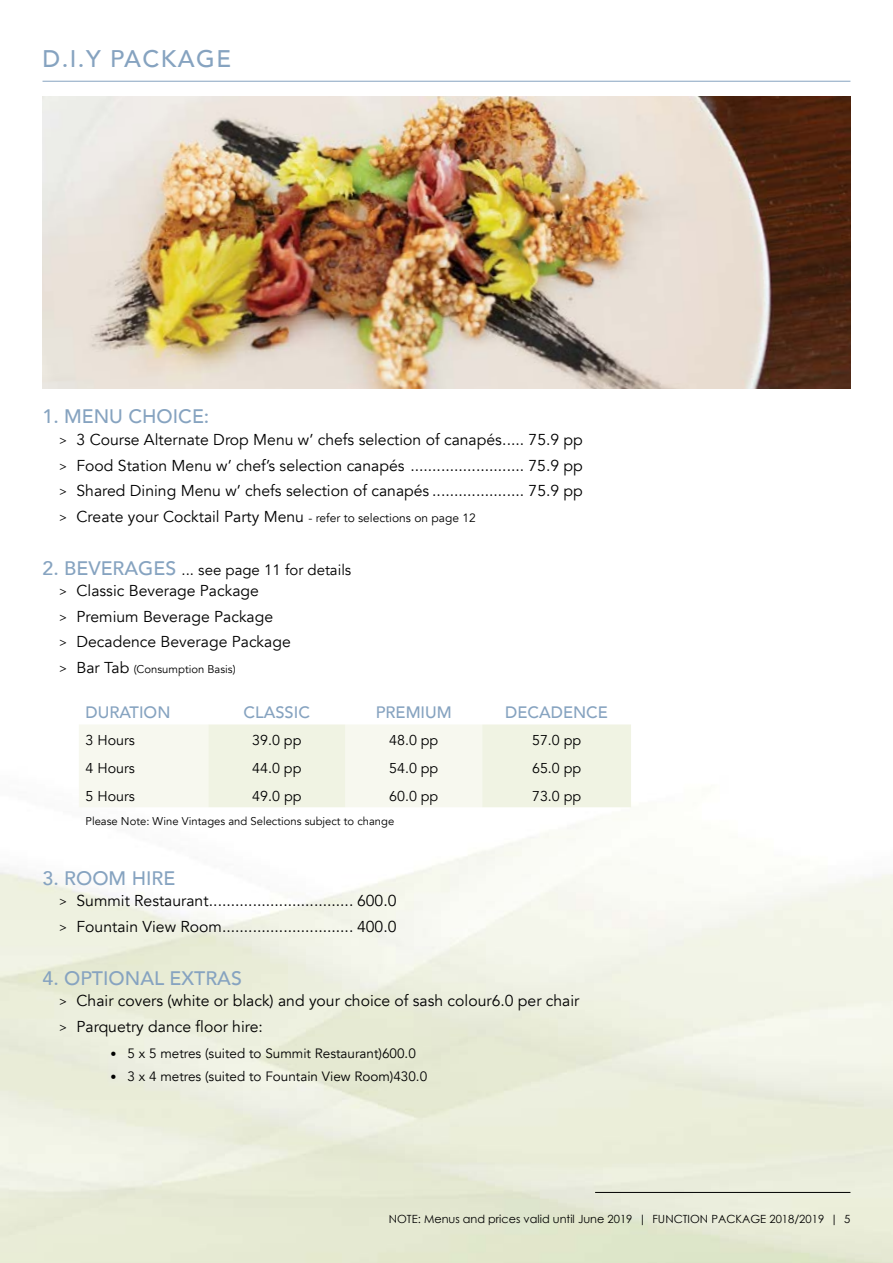
<style>
.page{position:relative;width:893px;height:1263px;background:#fff}
.page>*{position:absolute;margin:0;border:0;box-sizing:border-box;transform-origin:0 0}
.t1{font:500 24px "Avenir";letter-spacing:.06em;color:#86a3c0}
.t2{font:500 19.5px "Avenir";color:#86a3c0}
.t3{font:500 16.5px "Avenir";color:#86a3c0}
.t4{font:15.75px/25.7px "Avenir";color:#000}
.t5{font:15px "Avenir";color:#000}
.t6{font:14.25px "Avenir";color:#000}
.t7{font:13.5px "Avenir";color:#000}
.t8{font:11.25px "Avenir";color:#000}
.t9{font:11.25px "Century Gothic";color:#000}
.s1{font-family:"Century Gothic";font-size:12px}
.s2{font-size:12px}
.s3{font-weight:500;font-size:19.5px;color:#86a3c0}
.s4{font-size:15.75px}
</style>
<div class="page">
<img style="left:0;top:370px;width:893px;height:893px">
<hr style="left:595px;top:1192px;width:255px;height:1px;background:#000">
<hr style="left:43px;top:81px;width:807px;height:1px;background:#86a3c0">
<svg style="left:79px;top:724px;width:552px;height:83px"></svg>
<img style="left:43px;top:97px;width:807px;height:291px">
<h1 class="t1" style="left:43px;top:37px;width:190px">D.I.Y PACKAGE</h1>
<p class="t2" style="left:43px;top:400px;width:168px">1. MENU CHOICE:</p>
<p class="t4" style="left:60px;top:427px;width:525px;text-align:justify"><span class="s1">&gt;</span> 3 Course Alternate Drop Menu w’ chefs selection of canapés..... 75.9 pp <span class="s1">&gt;</span> Food Station Menu w’ chef’s selection canapés .......................... 75.9 pp <span class="s1">&gt;</span> Shared Dining Menu w’ chefs selection of canapés ..................... 75.9 pp <span class="s1">&gt;</span> Create your Cocktail Party Menu <span class="s2">- refer to selections on page 12</span></p>
<p class="t5" style="left:43px;top:561px;width:310px"><span class="s3">2. BEVERAGES</span> ... see page 11 for details</p>
<p class="t4" style="left:60px;top:578px;width:233px"><span class="s1">&gt;</span> Classic Beverage Package<br><span class="s1">&gt;</span> Premium Beverage Package<br><span class="s1">&gt;</span> Decadence Beverage Package</p>
<p class="t8" style="left:60px;top:662px;width:178px"><span class="s1">&gt;</span> <span class="s4">Bar Tab</span> (Consumption Basis)</p>
<p class="t3" style="left:86px;top:698px;width:86px">DURATION</p>
<p class="t3" style="left:244px;top:698px;width:68px">CLASSIC</p>
<p class="t3" style="left:376px;top:698px;width:78px">PREMIUM</p>
<p class="t3" style="left:505px;top:698px;width:104px">DECADENCE</p>
<p class="t6" style="left:86px;top:732px;width:51px">3 Hours</p>
<p class="t6" style="left:252px;top:732px;width:51px">39.0 pp</p>
<p class="t6" style="left:389px;top:732px;width:51px">48.0 pp</p>
<p class="t6" style="left:532px;top:732px;width:51px">57.0 pp</p>
<p class="t6" style="left:86px;top:760px;width:51px">4 Hours</p>
<p class="t6" style="left:252px;top:760px;width:51px">44.0 pp</p>
<p class="t6" style="left:389px;top:760px;width:51px">54.0 pp</p>
<p class="t6" style="left:532px;top:760px;width:51px">65.0 pp</p>
<p class="t6" style="left:86px;top:787px;width:51px">5 Hours</p>
<p class="t6" style="left:252px;top:787px;width:51px">49.0 pp</p>
<p class="t6" style="left:389px;top:787px;width:51px">60.0 pp</p>
<p class="t6" style="left:532px;top:787px;width:51px">73.0 pp</p>
<p class="t8" style="left:86px;top:815px;width:310px">Please Note: Wine Vintages and Selections subject to change</p>
<p class="t2" style="left:43px;top:861px;width:134px">3. ROOM HIRE</p>
<p class="t4" style="left:60px;top:888px;width:338px"><span class="s1">&gt;</span> Summit Restaurant................................. 600.0 <span class="s1">&gt;</span> Fountain View Room.............................. 400.0</p>
<p class="t2" style="left:43px;top:961px;width:201px">4. OPTIONAL EXTRAS</p>
<p class="t4" style="left:60px;top:988px;width:521px"><span class="s1">&gt;</span> Chair covers (white or black) and your choice of sash colour6.0 per chair <span class="s1">&gt;</span> Parquetry dance floor hire:</p>
<p class="t7" style="left:111px;top:1045px;width:307px"><span class="s2">•</span> 5 x 5 metres (suited to Summit Restaurant)600.0</p>
<p class="t7" style="left:111px;top:1068px;width:318px"><span class="s2">•</span> 3 x 4 metres (suited to Fountain View Room)430.0</p>
<p class="t9" style="left:389px;top:1211px;width:463px">NOTE: Menus and prices valid until June 2019 | FUNCTION PACKAGE 2018/2019 | 5</p>
</div>
